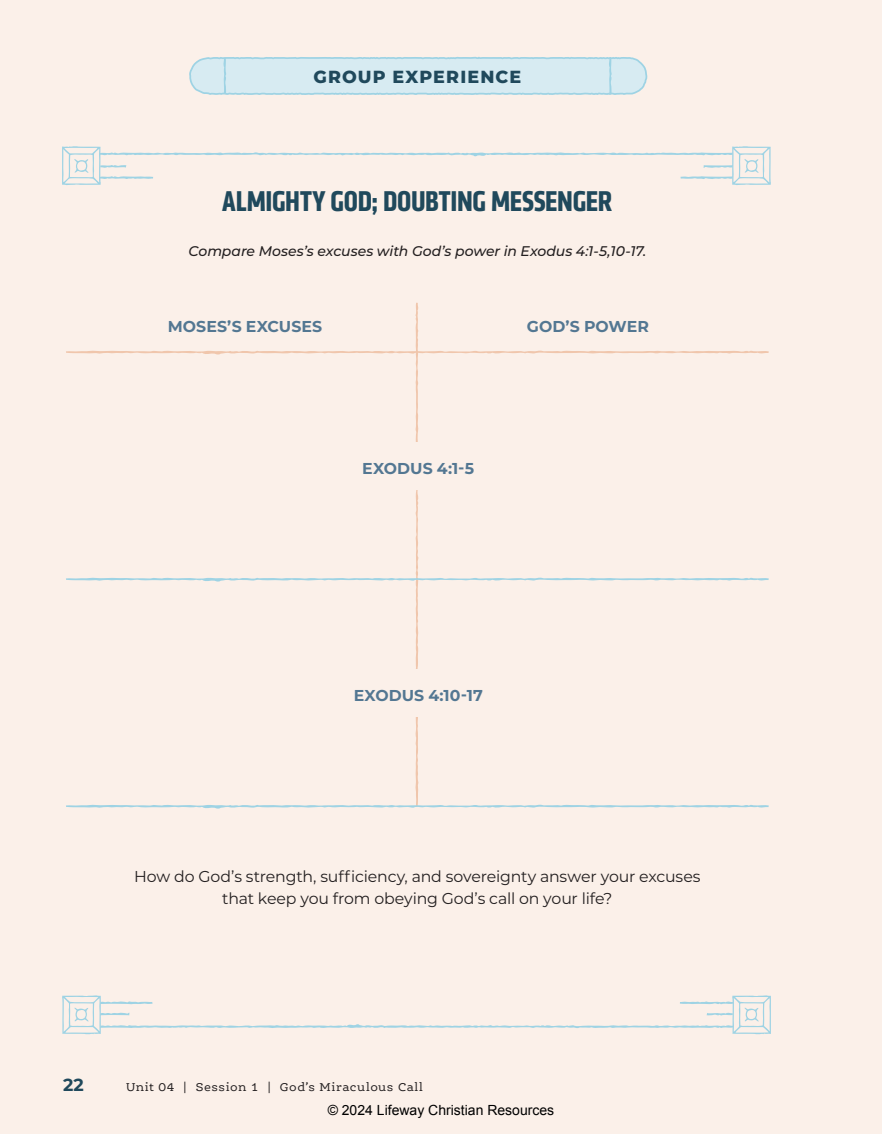
<style>
.page{position:relative;width:882px;height:1134px;background:#fbf0e9}
.page>*{position:absolute;margin:0;border:0;box-sizing:border-box;transform-origin:0 0}
.t1{font:700 29.75px "Klavika Condensed";letter-spacing:-.015em;color:#20495c}
.t2{font:800 17.5px "Montserrat";letter-spacing:.065em;color:#20495c}
.t3{font:700 17.5px "Montserrat";color:#20495c}
.t4{font:15.75px/22.8px "Montserrat";letter-spacing:-.01em;color:#231f20;text-align:center}
.t5{font:700 15.75px "Montserrat";letter-spacing:.005em;color:#537792}
.t6{font:italic 500 14px "Montserrat";letter-spacing:-.005em;color:#231f20}
.t7{font:14px "Arial";color:#000}
.t8{font:12.25px "Ernestine Pro";letter-spacing:.04em;color:#231f20}
</style>
<div class="page">
<svg style="left:189px;top:56px;width:459px;height:39px"></svg>
<svg style="left:190px;top:57px;width:457px;height:37px;background:#d2e8f0"></svg>
<svg style="left:62px;top:146px;width:709px;height:39px"></svg>
<svg style="left:62px;top:995px;width:709px;height:39px"></svg>
<svg style="left:66px;top:303px;width:703px;height:506px"></svg>
<div style="left:339px;top:442px;width:159px;height:48px;background:#fbf0e9"></div>
<div style="left:339px;top:670px;width:159px;height:47px;background:#fbf0e9"></div>
<p class="t2" style="left:313px;top:64px;width:209px">GROUP EXPERIENCE</p>
<h1 class="t1" style="left:222px;top:182px;width:392px">ALMIGHTY GOD; DOUBTING MESSENGER</h1>
<p class="t6" style="left:189px;top:241px;width:459px">Compare Moses’s excuses with God’s power in Exodus 4:1-5,10-17.</p>
<p class="t5" style="left:168px;top:315px;width:156px">MOSES’S EXCUSES</p>
<p class="t5" style="left:527px;top:315px;width:124px">GOD’S POWER</p>
<p class="t5" style="left:362px;top:457px;width:113px">EXODUS 4:1-5</p>
<p class="t5" style="left:354px;top:684px;width:131px">EXODUS 4:10-17</p>
<p class="t4" style="left:134px;top:864px;width:568px">How do God’s strength, sufficiency, and sovereignty answer your excuses that keep you from obeying God’s call on your life?</p>
<p class="t3" style="left:63px;top:1072px;width:22px">22</p>
<p class="t8" style="left:126px;top:1080px;width:299px">Unit 04 | Session 1 | God’s Miraculous Call</p>
<p class="t7" style="left:328px;top:1101px;width:228px">© 2024 Lifeway Christian Resources</p>
</div>
